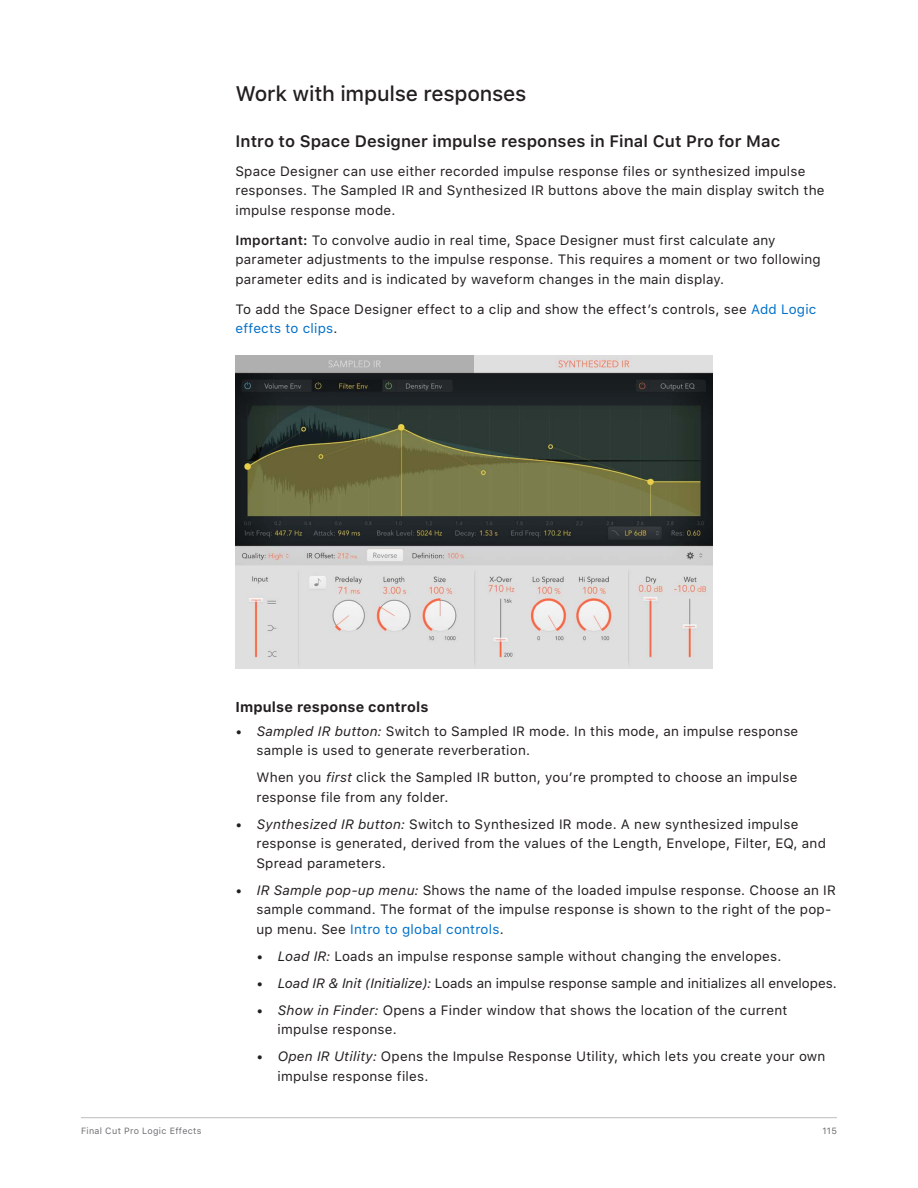
<style>
.page{position:relative;width:918px;height:1188px;background:#fff}
.page>*{position:absolute;margin:0;border:0;box-sizing:border-box;transform-origin:0 0}
.t1{font:500 21px "SF Pro Text";letter-spacing:-.01em;color:#231f20}
.t2{font:600 16.5px "SF Pro Text";letter-spacing:.005em;color:#231f20}
.SH5{font:700 14.25px "SF Pro Text";letter-spacing:.01em;color:#231f20}
.Body{font:13.5px/19.5px "SF Pro Text";letter-spacing:.015em;color:#231f20}
.List_body_1{font:13.5px/19.5px "SF Pro Text";letter-spacing:.015em;color:#231f20}
.t3{font:9px "SF Pro Text";letter-spacing:.035em;color:#6c6d70}
.s1{font-weight:600}
.s2{color:#0070c9}
.s3{font-style:italic}
</style>
<div class="page">
<hr style="left:81px;top:1117px;width:756px;height:1px;background:#bcbdc0">
<img style="left:236px;top:356px;width:477px;height:312px">
<h3 class="t1" style="left:236px;top:78px;width:293px">Work with impulse responses</h3>
<h4 class="t2" style="left:236px;top:129px;width:546px">Intro to Space Designer impulse responses in Final Cut Pro for Mac</h4>
<p class="Body" style="left:236px;top:162px;width:591px">Space Designer can use either recorded impulse response files or synthesized impulse responses. The Sampled IR and Synthesized IR buttons above the main display switch the impulse response mode.</p>
<p class="Body" style="left:236px;top:231px;width:587px"><span class="s1">Important:</span> To convolve audio in real time, Space Designer must first calculate any parameter adjustments to the impulse response. This requires a moment or two following parameter edits and is indicated by waveform changes in the main display.</p>
<p class="Body" style="left:236px;top:300px;width:583px">To add the Space Designer effect to a clip and show the effect’s controls, see <span class="s2">Add Logic effects to clips</span>.</p>
<h5 class="SH5" style="left:236px;top:698px;width:194px">Impulse response controls</h5>
<p class="Body" style="left:256px;top:722px;width:543px;text-indent:-21px">• <span class="s3">Sampled IR button:</span> Switch to Sampled IR mode. In this mode, an impulse response sample is used to generate reverberation.</p>
<p class="List_body_1" style="left:256px;top:768px;width:542px">When you <span class="s3">first</span> click the Sampled IR button, you’re prompted to choose an impulse response file from any folder.</p>
<p class="Body" style="left:256px;top:815px;width:571px;text-indent:-21px">• <span class="s3">Synthesized IR button:</span> Switch to Synthesized IR mode. A new synthesized impulse response is generated, derived from the values of the Length, Envelope, Filter, EQ, and<br>Spread parameters.</p>
<p class="Body" style="left:256px;top:881px;width:581px;text-indent:-21px">• <span class="s3">IR Sample pop-up menu:</span> Shows the name of the loaded impulse response. Choose an IR sample command. The format of the impulse response is shown to the right of the pop&shy;up menu. See <span class="s2">Intro to global controls</span>.</p>
<p class="Body" style="left:256px;top:947px;width:526px">• <span class="s3">Load IR:</span> Loads an impulse response sample without changing the envelopes.</p>
<p class="Body" style="left:256px;top:974px;width:582px">• <span class="s3">Load IR &amp; Init (Initialize):</span> Loads an impulse response sample and initializes all envelopes.</p>
<p class="Body" style="left:278px;top:1001px;width:511px;text-indent:-21px">• <span class="s3">Show in Finder:</span> Opens a Finder window that shows the location of the current impulse response.</p>
<p class="Body" style="left:278px;top:1047px;width:550px;text-indent:-21px">• <span class="s3">Open IR Utility:</span> Opens the Impulse Response Utility, which lets you create your own impulse response files.</p>
<p class="t3" style="left:81px;top:1124px;width:122px">Final Cut Pro Logic Effects</p>
<p class="t3" style="left:822px;top:1124px;width:16px">115</p>
</div>
